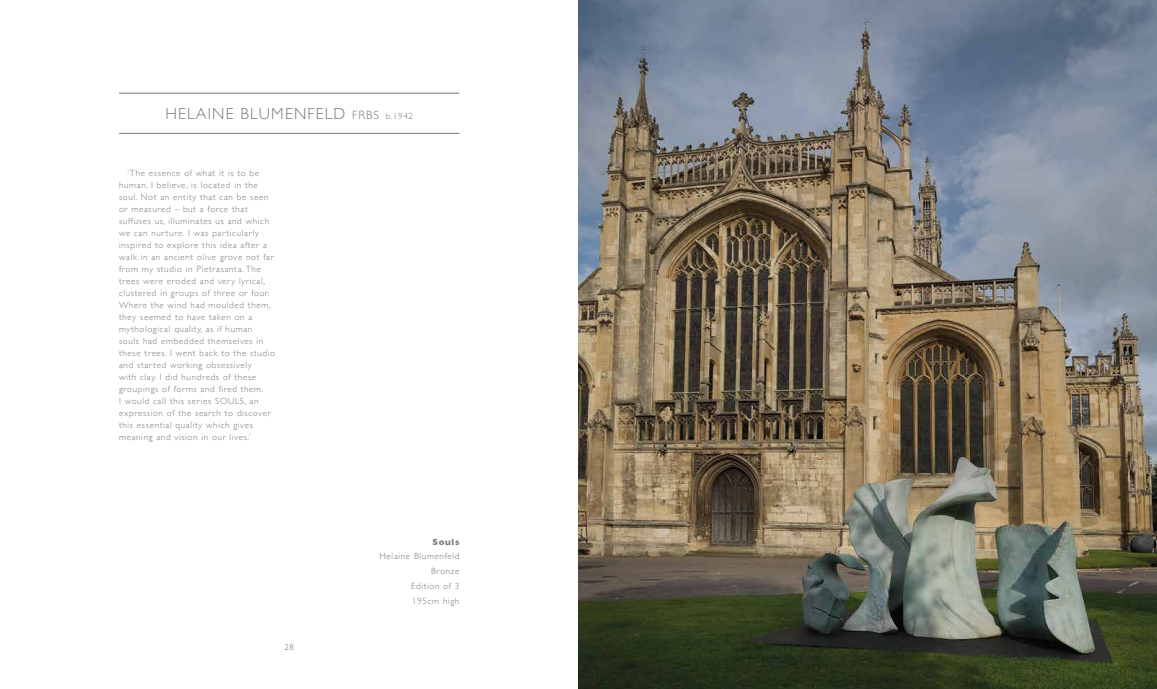
<style>
.page{position:relative;width:1157px;height:689px;background:#fff}
.page>*{position:absolute;margin:0;border:0;box-sizing:border-box;transform-origin:0 0}
.t1{font:300 16px "Gill Sans";letter-spacing:.075em;color:#76797a}
.t2{font:300 9px/12px "Gill Sans";letter-spacing:.075em;color:#76797a}
.t3{font:700 9px "Gill Sans";letter-spacing:.075em;color:#76797a}
.s1{font-size:12px}
.s2{font-size:9px}
</style>
<div class="page">
<hr style="left:119px;top:93px;width:340px;height:1px;background:#76797a">
<hr style="left:119px;top:133px;width:340px;height:1px;background:#76797a">
<img style="left:578px;top:0;width:579px;height:689px">
<h1 class="t1" style="left:165px;top:101px;width:249px">HELAINE BLUMENFELD <span class="s1">FRBS</span> <span class="s2">b.1942</span></h1>
<p class="t2" style="left:119px;top:167px;width:157px;text-indent:9px">‘The essence of what it is to be human, I believe, is located in the soul. Not an entity that can be seen or measured – but a force that suffuses us, illuminates us and which we can nurture. I was particularly inspired to explore this idea after a walk in an ancient olive grove not far from my studio in Pietrasanta. The trees were eroded and very lyrical, clustered in groups of three or four.<br>Where the wind had moulded them, they seemed to have taken on a mythological quality, as if human<br>souls had embedded themselves in these trees. I went back to the studio and started working obsessively<br>with clay. I did hundreds of these groupings of forms and fired them.<br>I would call this series SOULS, an expression of the search to discover this essential quality which gives meaning and vision in our lives.’</p>
<p class="t2" style="left:284px;top:640px;width:11px">28</p>
<p class="t3" style="left:432px;top:534px;width:28px">Souls</p>
<p class="t2" style="left:379px;top:548px;width:81px;line-height:14.8px;text-align:right">Helaine Blumenfeld<br>Bronze<br>Edition of 3<br>195cm high</p>
</div>
